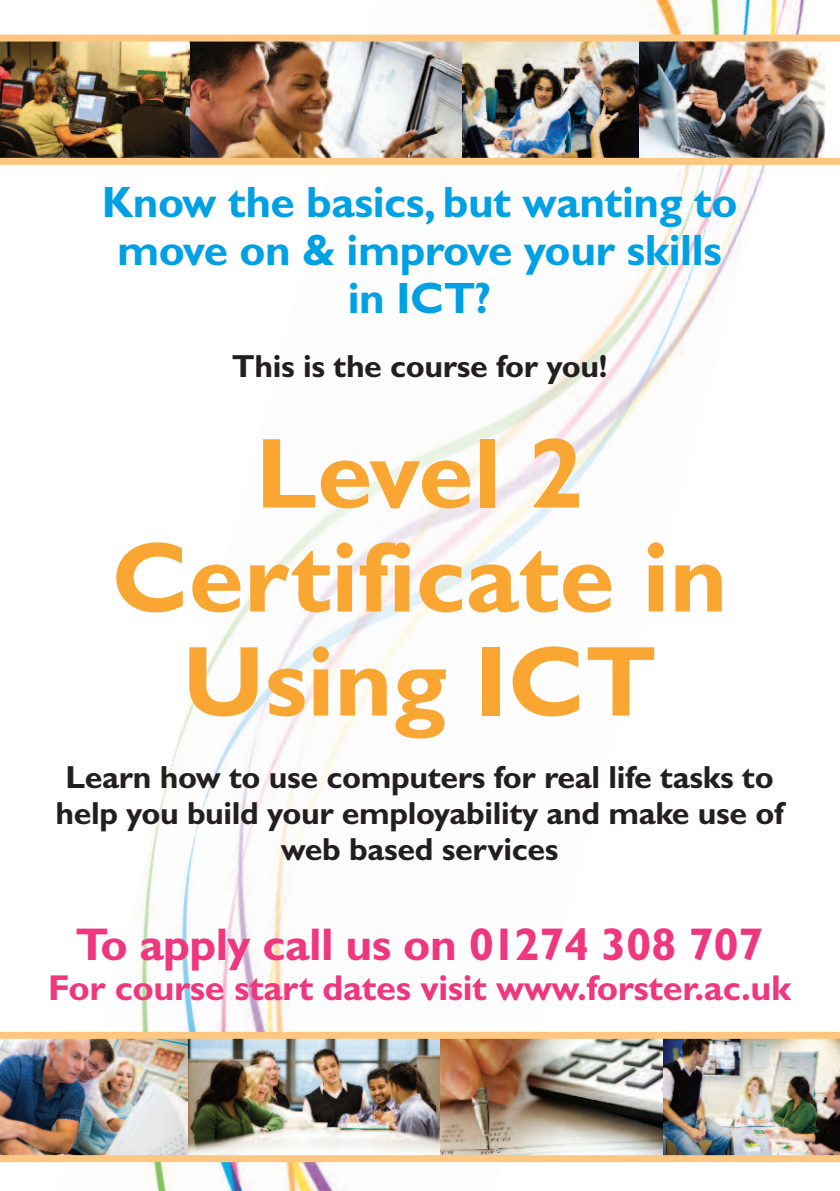
<style>
.page{position:relative;width:840px;height:1191px;background:#fff}
.page>*{position:absolute;margin:0;border:0;box-sizing:border-box;transform-origin:0 0}
.t1{font:700 100px/104px "Gill Sans";color:#faa633;text-align:center}
.t2{font:700 46px "Gill Sans";letter-spacing:-.01em;color:#ef377f}
.t3{font:700 44px/48px "Gill Sans";letter-spacing:-.01em;color:#00a1e4;text-align:center}
.t4{font:700 36px "Gill Sans";letter-spacing:-.01em;color:#ef377f}
.t5{font:700 32px/36px "Gill Sans";letter-spacing:-.01em;color:#231f20;text-align:center}
</style>
<div class="page">
<img style="left:57px;top:0;width:752px;height:1191px">
<img style="left:461px;top:42px;width:178px;height:116px">
<img style="left:0;top:42px;width:191px;height:116px">
<img style="left:191px;top:42px;width:270px;height:116px">
<img style="left:639px;top:42px;width:185px;height:116px">
<div style="left:0;top:35px;width:839px;height:7px;background:#fdc782"></div>
<div style="left:0;top:158px;width:839px;height:7px;background:#fdc782"></div>
<img style="left:0;top:1038px;width:188px;height:117px">
<img style="left:439px;top:1038px;width:224px;height:117px">
<img style="left:663px;top:1038px;width:176px;height:117px">
<img style="left:188px;top:1038px;width:251px;height:117px">
<div style="left:0;top:1031px;width:839px;height:7px;background:#fdc782"></div>
<div style="left:0;top:1155px;width:839px;height:7px;background:#fdc782"></div>
<h3 class="t3" style="left:102px;top:182px;width:637px">Know the basics, but wanting to move on &amp; improve your skills in ICT?</h3>
<p class="t5" style="left:232px;top:351px;width:377px">This is the course for you!</p>
<h1 class="t1" style="left:111px;top:431px;width:617px">Level 2<br>Certificate in<br>Using ICT</h1>
<p class="t5" style="left:55px;top:762px;width:729px">Learn how to use computers for real life tasks to help you build your employability and make use of web based services</p>
<h2 class="t2" style="left:75px;top:927px;width:689px">To apply call us on 01274 308 707</h2>
<p class="t4" style="left:48px;top:974px;width:743px">For course start dates visit www.forster.ac.uk</p>
</div>
